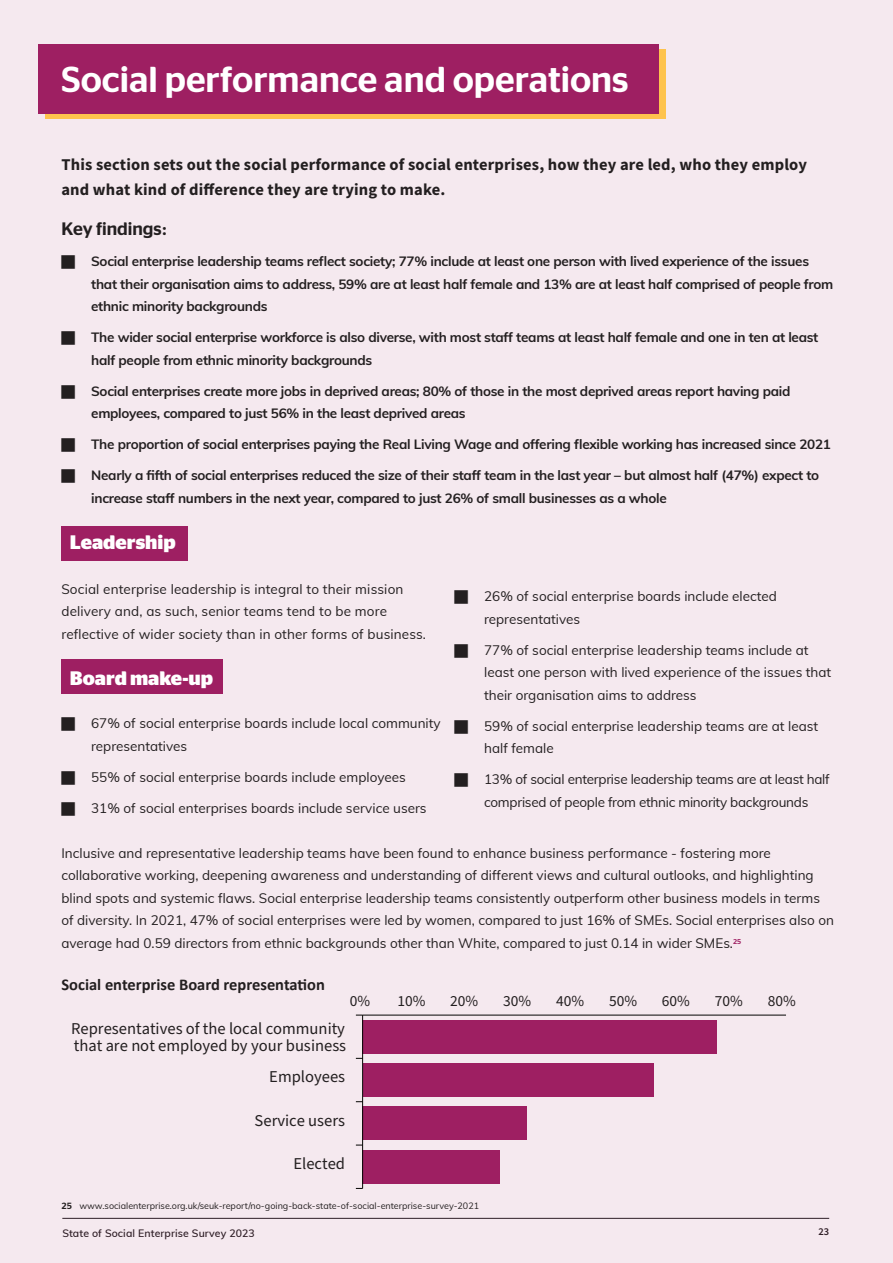
<style>
.page{position:relative;width:893px;height:1263px;background:#f5e9ef}
.page>*{position:absolute;margin:0;border:0;box-sizing:border-box;transform-origin:0 0}
.t1{font:500 36px "Stag Sans";color:#fff}
.heading_2{font:700 19.5px "Stag Sans";color:#fff}
.heading_2-2{font:500 18px "Stag Sans";color:#231f20}
.t2{font:700 16.5px/25.5px "Source Sans Pro";letter-spacing:.01em;color:#231f20}
.t3{font:16.5px/17.1px "Source Sans Pro";color:#231f20}
.t4{font:700 16.5px "Calibri";color:#231f20}
.t5{font:15.45px "Source Sans Pro";color:#231f20}
.Main_Text{font:13.5px/22.5px "Muli";color:#231f20}
.t6{font:700 13.5px/22.5px "Muli";letter-spacing:-.02em;color:#231f20}
.Main_Text-2{font:13.5px/22.5px "Muli";letter-spacing:-.02em;color:#231f20}
.t7{font:600 10.5px "Muli";letter-spacing:.01em;color:#231f20}
.t8{font:600 10.5px "Source Sans Pro";color:#231f20}
.Footnotes{font:9px "Muli";color:#231f20}
.s1{font-family:"Stag Sans";font-weight:500}
</style>
<div class="page">
<svg style="left:45px;top:49px;width:620px;height:69px;background:#eda650"></svg>
<div style="left:38px;top:44px;width:621px;height:69px;background:#9e1f62"></div>
<div style="left:61px;top:526px;width:127px;height:34px;background:#9e1f62"></div>
<div style="left:61px;top:659px;width:162px;height:34px;background:#9e1f62"></div>
<div style="left:363px;top:1020px;width:354px;height:33px;background:#9e1f62"></div>
<div style="left:363px;top:1063px;width:291px;height:34px;background:#9e1f62"></div>
<div style="left:363px;top:1107px;width:164px;height:33px;background:#9e1f62"></div>
<div style="left:363px;top:1150px;width:137px;height:33px;background:#9e1f62"></div>
<hr style="left:363px;top:1015px;width:423px;height:1px;background:#040503">
<hr style="left:362px;top:1015px;width:1px;height:173px;background:#040503">
<p class="t1" style="left:61px;top:53px;width:569px">Social performance and operations</p>
<p class="t2" style="left:61px;top:151px;width:747px">This section sets out the social performance of social enterprises, how they are led, who they employ and what kind of difference they are trying to make.</p>
<p class="heading_2-2" style="left:61px;top:216px;width:107px">Key findings:</p>
<p class="t6" style="left:91px;top:249px;width:744px">Social enterprise leadership teams reflect society; 77% include at least one person with lived experience of the issues that their organisation aims to address, 59% are at least half female and 13% are at least half comprised of people from ethnic minority backgrounds</p>
<p class="t6" style="left:91px;top:325px;width:729px">The wider social enterprise workforce is also diverse, with most staff teams at least half female and one in ten at least half people from ethnic minority backgrounds</p>
<p class="t6" style="left:91px;top:379px;width:701px">Social enterprises create more jobs in deprived areas; 80% of those in the most deprived areas report having paid employees, compared to just 56% in the least deprived areas</p>
<p class="t6" style="left:91px;top:432px;width:741px">The proportion of social enterprises paying the Real Living Wage and offering flexible working has increased since 2021</p>
<p class="t6" style="left:91px;top:463px;width:729px">Nearly a fifth of social enterprises reduced the size of their staff team in the last year – but almost half (47%) expect to increase staff numbers in the next year, compared to just 26% of small businesses as a whole</p>
<p class="heading_2" style="left:70px;top:527px;width:107px">Leadership</p>
<p class="Main_Text" style="left:61px;top:577px;width:366px">Social enterprise leadership is integral to their mission delivery and, as such, senior teams tend to be more reflective of wider society than in other forms of business.</p>
<p class="heading_2" style="left:70px;top:663px;width:145px">Board make-up</p>
<p class="Main_Text" style="left:91px;top:711px;width:351px">67% of social enterprise boards include local community representatives</p>
<p class="Main_Text" style="left:91px;top:765px;width:316px">55% of social enterprise boards include employees</p>
<p class="Main_Text" style="left:91px;top:796px;width:337px">31% of social enterprises boards include service users</p>
<p class="Main_Text" style="left:484px;top:584px;width:294px">26% of social enterprise boards include elected representatives</p>
<p class="Main_Text" style="left:484px;top:638px;width:349px">77% of social enterprise leadership teams include at least one person with lived experience of the issues that their organisation aims to address</p>
<p class="Main_Text" style="left:484px;top:714px;width:335px">59% of social enterprise leadership teams are at least half female</p>
<p class="Main_Text-2" style="left:484px;top:767px;width:347px">13% of social enterprise leadership teams are at least half comprised of people from ethnic minority backgrounds</p>
<p class="Main_Text" style="left:61px;top:841px;width:774px">Inclusive and representative leadership teams have been found to enhance business performance - fostering more collaborative working, deepening awareness and understanding of different views and cultural outlooks, and highlighting blind spots and systemic flaws. Social enterprise leadership teams consistently outperform other business models in terms of diversity. In 2021, 47% of social enterprises were led by women, compared to just 16% of SMEs. Social enterprises also on average had 0.59 directors from ethnic backgrounds other than White, compared to just 0.14 in wider SMEs.<sup>25</sup></p>
<p class="t4" style="left:61px;top:973px;width:265px">Social enterprise Board representation</p>
<p class="t5" style="left:350px;top:991px;width:22px">0%</p>
<p class="t5" style="left:397px;top:991px;width:30px">10%</p>
<p class="t5" style="left:450px;top:991px;width:30px">20%</p>
<p class="t5" style="left:503px;top:991px;width:30px">30%</p>
<p class="t5" style="left:556px;top:991px;width:30px">40%</p>
<p class="t5" style="left:609px;top:991px;width:30px">50%</p>
<p class="t5" style="left:662px;top:991px;width:30px">60%</p>
<p class="t5" style="left:715px;top:991px;width:30px">70%</p>
<p class="t5" style="left:768px;top:991px;width:30px">80%</p>
<p class="t3" style="left:71px;top:1020px;width:276px">Representatives of the local community that are not employed by your business</p>
<p class="t3" style="left:269px;top:1069px;width:77px">Employees</p>
<p class="t3" style="left:255px;top:1112px;width:92px">Service users</p>
<p class="t3" style="left:293px;top:1155px;width:53px">Elected</p>
<p class="Footnotes" style="left:61px;top:1199px;width:419px"><span class="s1">25</span> www.socialenterprise.org.uk/seuk-report/no-going-back-state-of-social-enterprise-survey-2021</p>
<p class="t7" style="left:62px;top:1226px;width:194px">State of Social Enterprise Survey 2023</p>
<p class="t8" style="left:818px;top:1224px;width:12px">23</p>
</div>
